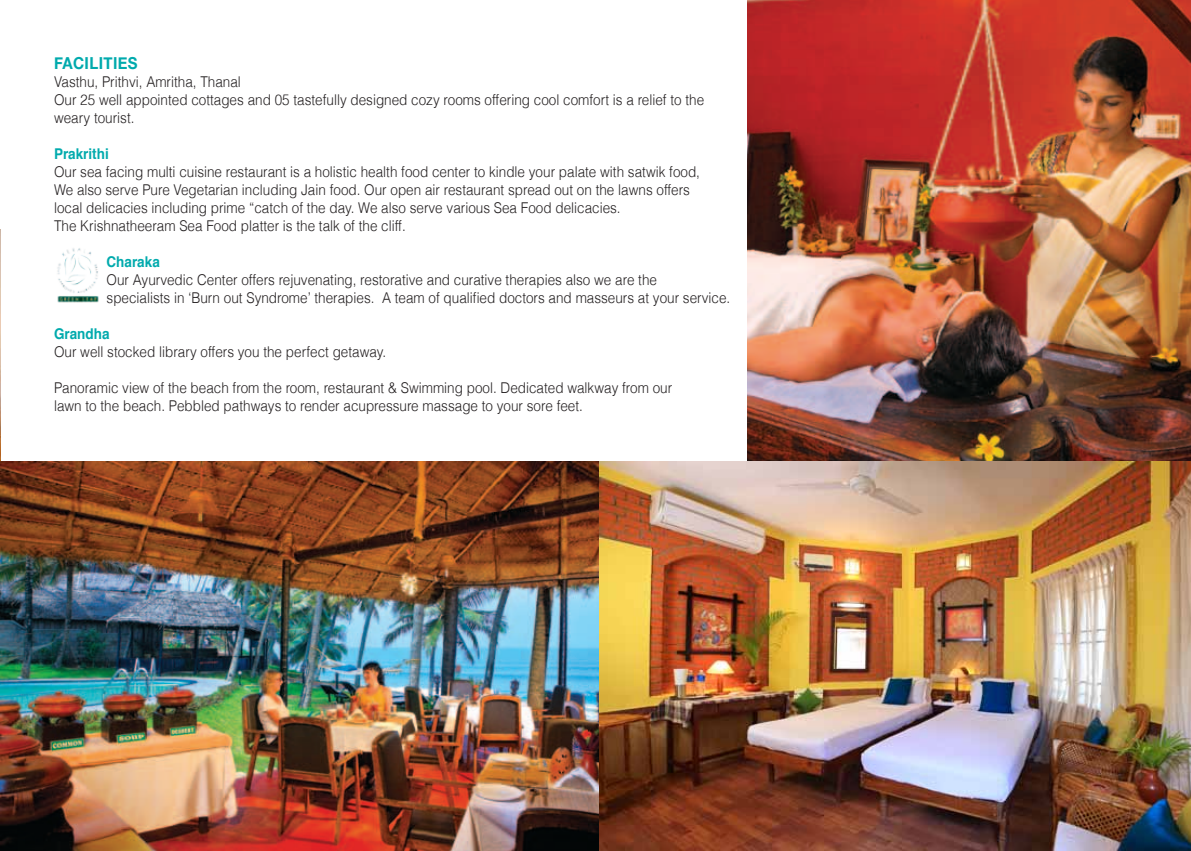
<style>
.page{position:relative;width:1191px;height:851px;background:#fff}
.page>*{position:absolute;margin:0;border:0;box-sizing:border-box;transform-origin:0 0}
.t1{font:700 16.5px "Helvetica Neue";letter-spacing:.025em;color:#00aaad;scale:.91 1}
.t2{font:300 14.85px/18px "Helvetica";color:#231f20;scale:.91 1}
.t3{font:700 14.85px "Helvetica";color:#00aaad;scale:.91 1}
</style>
<div class="page">
<img style="left:0;top:229px;width:1px;height:231px">
<img style="left:747px;top:0;width:444px;height:460px">
<img style="left:0;top:461px;width:1191px;height:389px">
<img style="left:57px;top:248px;width:42px;height:55px">
<p class="t1" style="left:54px;top:50px;width:93px">FACILITIES</p>
<p class="t2" style="left:54px;top:72px;width:716px">Vasthu, Prithvi, Amritha, Thanal<br>Our 25 well appointed cottages and 05 tastefully designed cozy rooms offering cool comfort is a relief to the weary tourist.</p>
<p class="t3" style="left:54px;top:141px;width:62px">Prakrithi</p>
<p class="t2" style="left:54px;top:162px;width:711px">Our sea facing multi cuisine restaurant is a holistic health food center to kindle your palate with satwik food, We also serve Pure Vegetarian including Jain food. Our open air restaurant spread out on the lawns offers local delicacies including prime “catch of the day. We also serve various Sea Food delicacies.<br>The Krishnatheeram Sea Food platter is the talk of the cliff.</p>
<p class="t3" style="left:107px;top:249px;width:60px">Charaka</p>
<p class="t2" style="left:107px;top:270px;width:687px">Our Ayurvedic Center offers rejuvenating, restorative and curative therapies also we are the<br>specialists in ‘Burn out Syndrome’ therapies. A team of qualified doctors and masseurs at your service.</p>
<p class="t3" style="left:54px;top:321px;width:63px">Grandha</p>
<p class="t2" style="left:54px;top:342px;width:366px">Our well stocked library offers you the perfect getaway.</p>
<p class="t2" style="left:54px;top:378px;width:681px">Panoramic view of the beach from the room, restaurant &amp; Swimming pool. Dedicated walkway from our lawn to the beach. Pebbled pathways to render acupressure massage to your sore feet.</p>
</div>
